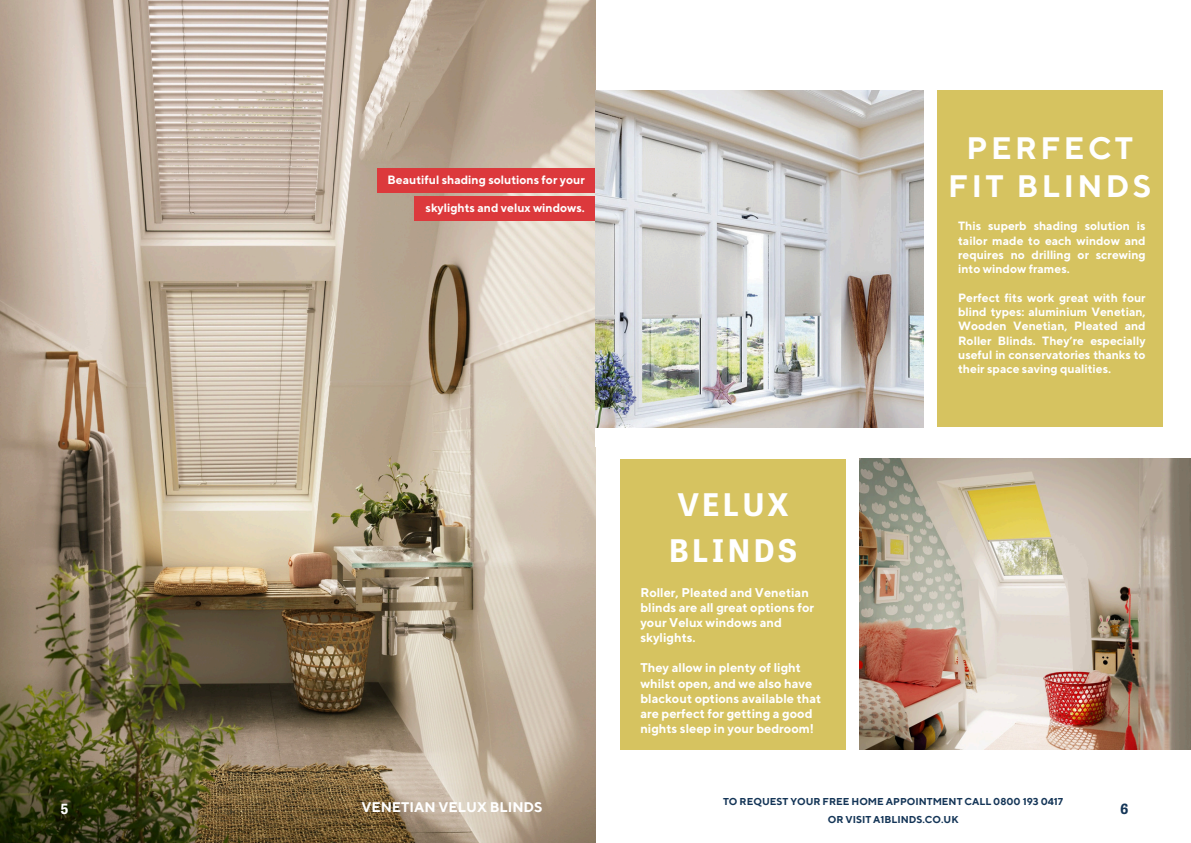
<style>
.page{position:relative;width:1191px;height:843px;background:#fff}
.page>*{position:absolute;margin:0;border:0;box-sizing:border-box;transform-origin:0 0}
.t1{font:700 31px/37.5px "TT Norms";letter-spacing:.11em;color:#fff;text-align:center}
.t2{font:700 31px/45.8px "Tablet Gothic";letter-spacing:.1em;color:#fff}
.t3{font:700 14px "TT Norms";color:#fff}
.t4{font:700 14px "Tablet Gothic";color:#fff}
.t5{font:700 14px "Tablet Gothic";color:#143557}
.t6{font:700 12.7px/15px "TT Norms";color:#fff}
.t7{font:700 12px/14.2px "TT Norms";color:#fff;text-align:justify}
.t8{font:700 10px/18px "TT Norms";color:#143557;text-align:center}
</style>
<div class="page">
<img style="left:0;top:0;width:595px;height:842px">
<div style="left:414px;top:196px;width:181px;height:25px;background:#dc393c"></div>
<div style="left:378px;top:168px;width:217px;height:25px;background:#dc393c"></div>
<div style="left:937px;top:91px;width:225px;height:336px;background:#d6c360"></div>
<img style="left:595px;top:91px;width:328px;height:336px">
<img style="left:859px;top:459px;width:330px;height:290px">
<div style="left:620px;top:459px;width:225px;height:290px;background:#d6c360"></div>
<p class="t7" style="left:387px;top:173px;width:199px">Beautiful shading solutions for your</p>
<p class="t7" style="left:425px;top:200px;width:161px">skylights and velux windows.</p>
<h2 class="t4" style="left:60px;top:802px;width:9px">5</h2>
<p class="t3" style="left:361px;top:798px;width:183px">VENETIAN VELUX BLINDS</p>
<p class="t1" style="left:948px;top:129px;width:204px">PERFECT<br>FIT BLINDS</p>
<h3 class="t2" style="left:668px;top:485px;width:130px">VELUX<br>BLINDS</h3>
<h4 class="t6" style="left:640px;top:585px;width:175px">Roller, Pleated and Venetian blinds are all great options for your Velux windows and skylights.</h4>
<h4 class="t6" style="left:640px;top:660px;width:182px">They allow in plenty of light whilst open, and we also have blackout options available that are perfect for getting a good nights sleep in your bedroom!</h4>
<h1 class="t7" style="left:958px;top:219px;width:189px">This superb shading solution is tailor made to each window and requires no drilling or screwing into window frames.</h1>
<h3 class="t7" style="left:958px;top:290px;width:189px">Perfect fits work great with four blind types: aluminium Venetian, Wooden Venetian, Pleated and Roller Blinds. They’re especially useful in conservatories thanks to their space saving qualities.</h3>
<p class="t8" style="left:723px;top:792px;width:341px">TO REQUEST YOUR FREE HOME APPOINTMENT CALL 0800 193 0417<br>OR VISIT A1BLINDS.CO.UK</p>
<p class="t5" style="left:1119px;top:802px;width:10px">6</p>
</div>
